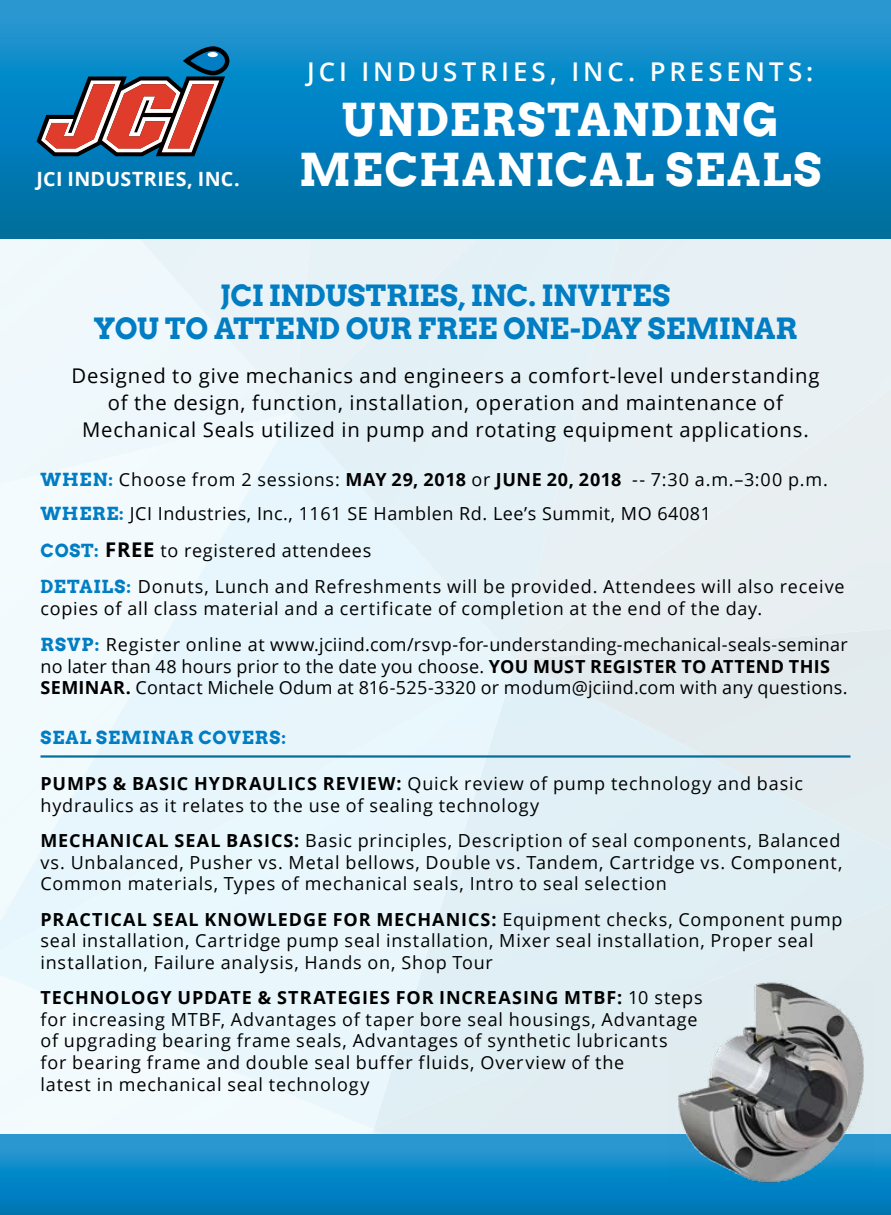
<style>
.page{position:relative;width:891px;height:1215px;background:#e8f1f6}
.page>*{position:absolute;margin:0;border:0;box-sizing:border-box;transform-origin:0 0}
.t1{font:700 45.23px/49.5px "Arvo";letter-spacing:.03em;color:#fff;text-align:center}
.t2{font:700 29.25px/33.8px "Arvo";color:#007dc3;text-align:center}
.t3{font:600 25.88px "Open Sans";letter-spacing:.15em;color:#fff}
.t4{font:20.25px/27px "Open Sans";letter-spacing:.04em;color:#000;text-align:center}
.t5{font:700 19.57px "Open Sans";letter-spacing:.015em;color:#fff}
.t6{font:18px/21.6px "Open Sans";letter-spacing:.045em;color:#000}
.t7{font:18px/21.2px "Open Sans";letter-spacing:.015em;color:#000}
.t8{font:700 18px "Arvo";letter-spacing:.05em;color:#007dc3}
.s1{font-family:"Arvo";font-weight:700;color:#007dc3}
.s2{font-weight:700}
.s3{font-weight:700;font-size:20.25px}
</style>
<div class="page">
<svg style="left:0;top:0;width:891px;height:238px;background:#0880ba"></svg>
<svg style="left:0;top:1134px;width:891px;height:81px;background:#0d87c5"></svg>
<svg style="left:0;top:0;width:291px;height:173px;background:#347eab"></svg>
<hr style="left:40px;top:755px;width:810px;height:3px;background:#056e9a">
<img style="left:668px;top:980px;width:205px;height:205px">
<p class="t5" style="left:36px;top:165px;width:205px">JCI INDUSTRIES, INC.</p>
<h3 class="t3" style="left:307px;top:54px;width:508px">JCI INDUSTRIES, INC. PRESENTS:</h3>
<h1 class="t1" style="left:299px;top:95px;width:524px">UNDERSTANDING<br>MECHANICAL SEALS</h1>
<h2 class="t2" style="left:94px;top:278px;width:705px">JCI INDUSTRIES, INC. INVITES<br>YOU TO ATTEND OUR FREE ONE-DAY SEMINAR</h2>
<p class="t4" style="left:72px;top:362px;width:749px">Designed to give mechanics and engineers a comfort-level understanding of the design, function, installation, operation and maintenance of<br>Mechanical Seals utilized in pump and rotating equipment applications.</p>
<p class="t6" style="left:41px;top:462px;width:789px;line-height:33.8px"><span class="s1">WHEN:</span> Choose from 2 sessions: <span class="s2">MAY 29, 2018</span> or <span class="s2">JUNE 20, 2018</span> -- 7:30 a.m.–3:00 p.m.<br><span class="s1">WHERE:</span> JCI Industries, Inc., 1161 SE Hamblen Rd. Lee’s Summit, MO 64081</p>
<p class="t6" style="left:40px;top:531px;width:806px;line-height:36.4px"><span class="s1">COST:</span> <span class="s3">FREE</span> to registered attendees<br><span class="s1">DETAILS:</span> Donuts, Lunch and Refreshments will be provided. Attendees will also receive</p>
<p class="t6" style="left:41px;top:589px;width:809px;line-height:36.4px">copies of all class material and a certificate of completion at the end of the day.<br><span class="s1">RSVP:</span> Register online at www.jciind.com/rsvp-for-understanding-mechanical-seals-seminar</p>
<p class="t7" style="left:40px;top:656px;width:809px">no later than 48 hours prior to the date you choose. <span class="s2">YOU MUST REGISTER TO ATTEND THIS<br>SEMINAR.</span> Contact Michele Odum at 816-525-3320 or modum@jciind.com with any questions.</p>
<p class="t8" style="left:41px;top:727px;width:247px">SEAL SEMINAR COVERS:</p>
<p class="t6" style="left:40px;top:772px;width:764px"><span class="s2">PUMPS &amp; BASIC HYDRAULICS REVIEW:</span> Quick review of pump technology and basic hydraulics as it relates to the use of sealing technology</p>
<p class="t6" style="left:40px;top:829px;width:803px;text-align:justify"><span class="s2">MECHANICAL SEAL BASICS:</span> Basic principles, Description of seal components, Balanced vs. Unbalanced, Pusher vs. Metal bellows, Double vs. Tandem, Cartridge vs. Component, Common materials, Types of mechanical seals, Intro to seal selection</p>
<p class="t6" style="left:40px;top:908px;width:804px"><span class="s2">PRACTICAL SEAL KNOWLEDGE FOR MECHANICS:</span> Equipment checks, Component pump seal installation, Cartridge pump seal installation, Mixer seal installation, Proper seal installation, Failure analysis, Hands on, Shop Tour</p>
<p class="t6" style="left:40px;top:986px;width:664px"><span class="s2">TECHNOLOGY UPDATE &amp; STRATEGIES FOR INCREASING MTBF:</span> 10 steps for increasing MTBF, Advantages of taper bore seal housings, Advantage of upgrading bearing frame seals, Advantages of synthetic lubricants<br>for bearing frame and double seal buffer fluids, Overview of the<br>latest in mechanical seal technology</p>
</div>
